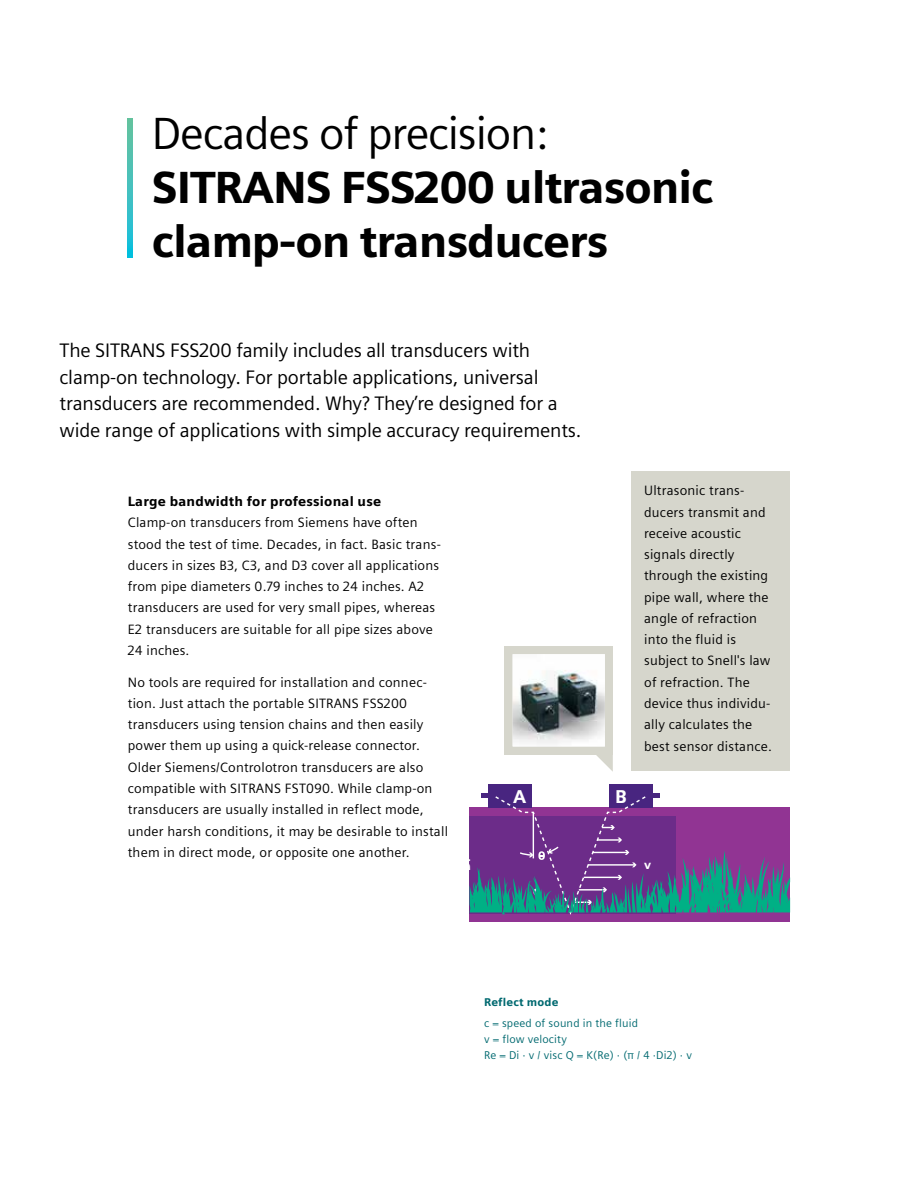
<style>
.page{position:relative;width:918px;height:1188px;background:#fff}
.page>*{position:absolute;margin:0;border:0;box-sizing:border-box;transform-origin:0 0}
.t1{font:900 45px/54px "Siemens Sans";letter-spacing:-.025em;color:#000}
.t2{font:45px "Siemens Sans";letter-spacing:-.025em;color:#000}
.t3{font:19.5px/26.5px "Siemens Sans";letter-spacing:-.01em;color:#000}
.t4{font:900 18.6px "Siemens Sans";color:#fff}
.t5{font:13.5px/21.3px "Siemens Sans";letter-spacing:.015em;color:#000}
.t6{font:900 13.5px "Siemens Sans";letter-spacing:.015em;color:#000}
.t7{font:900 12.15px "Siemens Sans";color:#fff}
.t8{font:11.25px/15.9px "Siemens Sans";letter-spacing:.015em;color:#006970}
.t9{font:900 11.25px "Siemens Sans";letter-spacing:.015em;color:#006970}
</style>
<div class="page">
<svg style="left:128px;top:118px;width:5px;height:139px"></svg>
<div style="left:470px;top:808px;width:320px;height:114px;background:#913493"></div>
<div style="left:610px;top:784px;width:43px;height:24px;background:#482580"></div>
<div style="left:488px;top:784px;width:43px;height:24px;background:#482580"></div>
<svg style="left:470px;top:792px;width:320px;height:123px"></svg>
<div style="left:631px;top:472px;width:159px;height:299px;background:#d6d6cc"></div>
<div style="left:505px;top:646px;width:108px;height:108px;background:#d6d6cc"></div>
<svg style="left:513px;top:746px;width:100px;height:26px"></svg>
<img style="left:513px;top:654px;width:92px;height:92px">
<h1 class="t2" style="left:152px;top:109px;width:398px">Decades of precision:</h1>
<h1 class="t1" style="left:152px;top:160px;width:563px">SITRANS FSS200 ultrasonic clamp-on transducers</h1>
<p class="t3" style="left:60px;top:337px;width:523px">The SITRANS FSS200 family includes all transducers with clamp-on technology. For portable applications, universal transducers are recommended. Why? They’re designed for a wide range of applications with simple accuracy requirements.</p>
<p class="t6" style="left:128px;top:493px;width:255px">Large bandwidth for professional use</p>
<p class="t5" style="left:128px;top:512px;width:314px">Clamp-on transducers from Siemens have often stood the test of time. Decades, in fact. Basic trans&shy;ducers in sizes B3, C3, and D3 cover all applications from pipe diameters 0.79 inches to 24 inches. A2 transducers are used for very small pipes, whereas E2 transducers are suitable for all pipe sizes above 24 inches.</p>
<p class="t5" style="left:128px;top:671px;width:322px">No tools are required for installation and connec&shy;tion. Just attach the portable SITRANS FSS200 transducers using tension chains and then easily power them up using a quick-release connector.<br>Older Siemens/Controlotron transducers are also compatible with SITRANS FST090. While clamp-on transducers are usually installed in reflect mode, under harsh conditions, it may be desirable to install them in direct mode, or opposite one another.</p>
<h3 class="t4" style="left:513px;top:785px;width:15px">A</h3>
<h3 class="t4" style="left:615px;top:785px;width:13px">B</h3>
<p class="t5" style="left:644px;top:480px;width:129px">Ultrasonic trans&shy;ducers transmit and receive acoustic signals directly through the existing pipe wall, where the angle of refraction into the fluid is subject to Snell's law of refraction. The device thus individu&shy;ally calculates the best sensor distance.</p>
<p class="t7" style="left:459px;top:871px;width:14px;rotate:-90deg">Di</p>
<p class="t7" style="left:644px;top:857px;width:9px">v</p>
<p class="t7" style="left:533px;top:884px;width:8px">c</p>
<p class="t9" style="left:484px;top:996px;width:76px">Reflect mode</p>
<p class="t8" style="left:484px;top:1016px;width:209px">c = speed of sound in the fluid<br>v = flow velocity<br>Re = Di · v / visc Q = K(Re) · (π / 4 ·Di2) · v</p>
</div>
